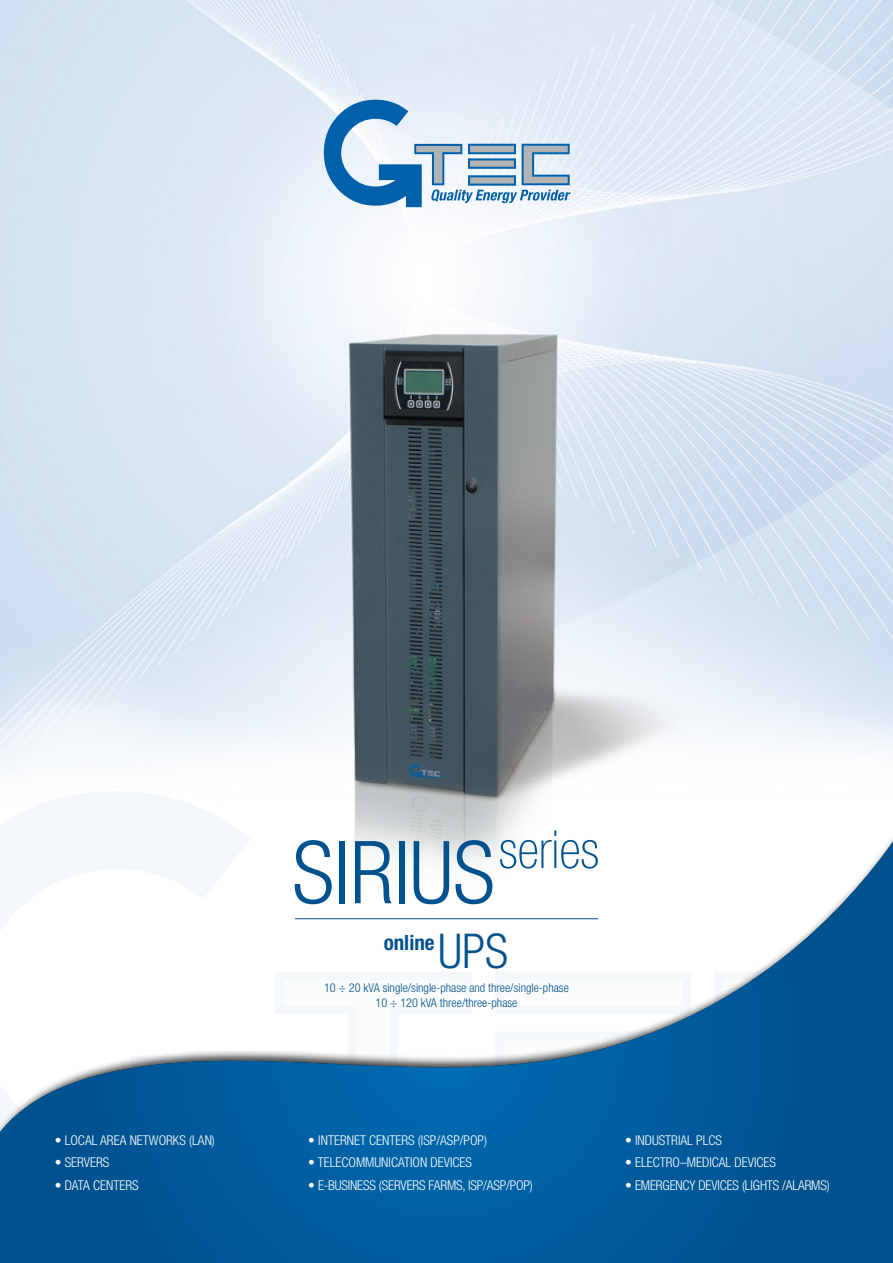
<style>
.page{position:relative;width:893px;height:1263px;background:#fff}
.page>*{position:absolute;margin:0;border:0;box-sizing:border-box;transform-origin:0 0}
.t1{font:300 condensed 87px "Helvetica Neue LT Std";color:#00528f}
.t2{font:300 condensed 48px "Helvetica Neue LT Std";color:#00528f}
.t3{font:700 condensed 21px "Helvetica Neue LT Std";color:#00528f}
.t4{font:300 condensed 13.5px "Helvetica Neue LT Std";color:#fff}
.t5{font:300 condensed 12.15px/14.5px "Helvetica Neue LT Std";color:#00528f;text-align:center}
</style>
<div class="page">
<img style="left:0;top:0;width:893px;height:788px">
<div style="left:0;top:788px;width:893px;height:475px;background:#000;opacity:.75"></div>
<svg style="left:0;top:841px;width:893px;height:291px"></svg>
<hr style="left:295px;top:918px;width:303px;height:1px;background:#00528f">
<svg style="left:324px;top:100px;width:246px;height:107px"></svg>
<p class="t4" style="left:55px;top:1132px;width:162px">• LOCAL AREA NETWORKS (LAN)</p>
<p class="t4" style="left:55px;top:1155px;width:56px">• SERVERS</p>
<p class="t4" style="left:55px;top:1177px;width:85px">• DATA CENTERS</p>
<h1 class="t1" style="left:292px;top:822px;width:308px">Sirius <sup>series</sup></h1>
<h3 class="t3" style="left:384px;top:929px;width:52px">online</h3>
<h2 class="t2" style="left:438px;top:924px;width:72px">UPS</h2>
<p class="t5" style="left:324px;top:980px;width:246px">10 ÷ 20 kVA single/single-phase and three/single-phase<br>10 ÷ 120 kVA three/three-phase</p>
<p class="t4" style="left:308px;top:1132px;width:180px">• INTERNET CENTERS (ISP/ASP/POP)</p>
<p class="t4" style="left:308px;top:1155px;width:165px">• TELEcOMmUNICATIoN DEVICES</p>
<p class="t4" style="left:308px;top:1177px;width:87px">• E-BUSINESS (Servers</p>
<p class="t4" style="left:429px;top:1177px;width:14px">Farms</p>
<p class="t4" style="left:462px;top:1177px;width:72px">, ISP/ASP/POP)</p>
<p class="t4" style="left:625px;top:1132px;width:98px">• INDUSTRIAL PLCS</p>
<p class="t4" style="left:625px;top:1155px;width:152px">• ELECTRO–MEDICAL DEVICES</p>
<p class="t4" style="left:625px;top:1177px;width:175px">• EMERGENCY DEVICES (Lights /Alarms</p>
<p class="t4" style="left:827px;top:1177px;width:4px">)</p>
</div>
